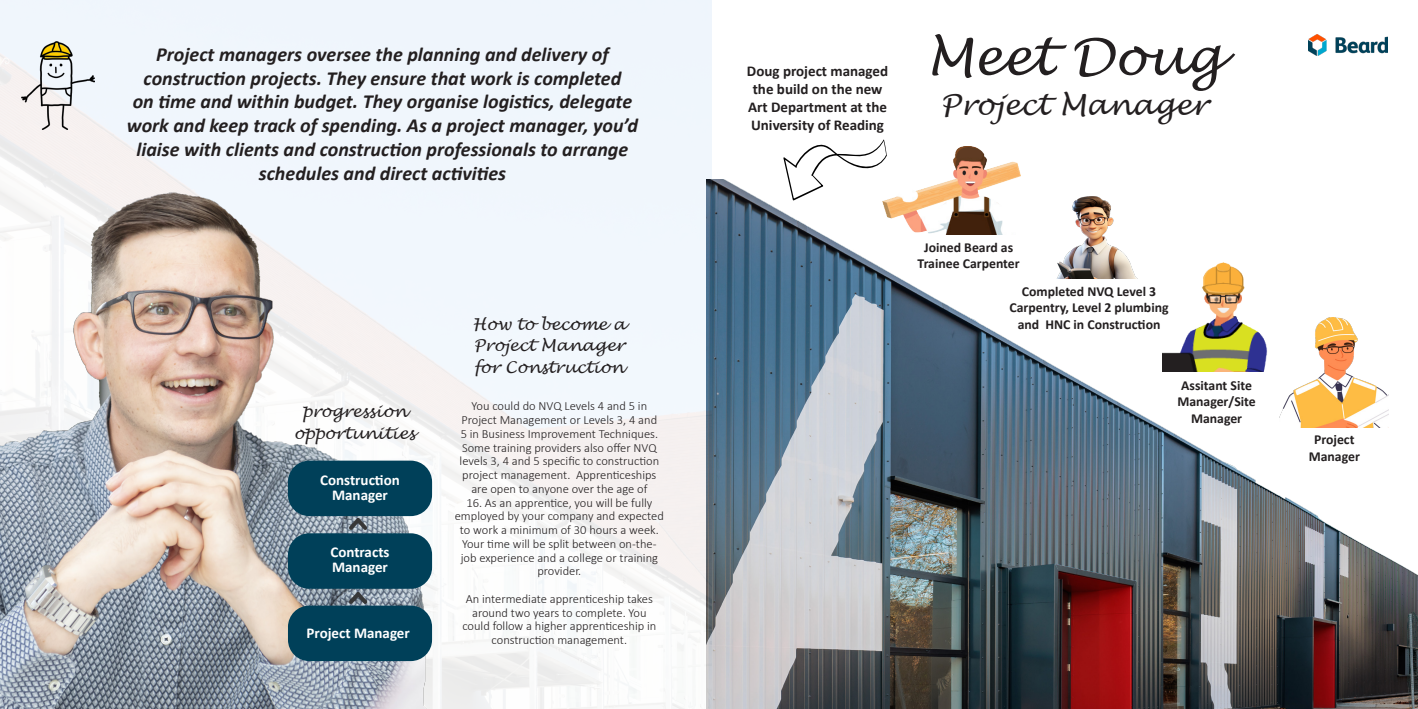
<style>
.page{position:relative;width:1418px;height:709px;background:#fff}
.page>*{position:absolute;margin:0;border:0;box-sizing:border-box;transform-origin:0 0}
.t1{font:italic 50px "Lucida Handwriting";color:#231f20}
.t2{font:italic 28.75px "Lucida Handwriting";color:#231f20}
.t3{font:italic 700 20px/23.8px "Calibri";color:#231f20;text-align:center}
.t4{font:italic 16.25px/21.2px "Lucida Handwriting";color:#231f20}
.t5{font:700 15px/18px "Calibri";color:#231f20;text-align:center}
.t6{font:700 15px/15px "Calibri";color:#fff;text-align:center}
.t7{font:700 13.75px/16.5px "Calibri";color:#231f20;text-align:center}
.t8{font:300 12.5px/13.8px "Calibri";color:#231f20;text-align:center}
</style>
<div class="page">
<img style="left:711px;top:179px;width:706px;height:530px">
<img style="left:0;top:0;width:711px;height:709px">
<img style="left:21px;top:41px;width:73px;height:89px">
<svg style="left:783px;top:139px;width:103px;height:61px"></svg>
<img style="left:0;top:191px;width:430px;height:518px">
<img style="left:882px;top:147px;width:138px;height:88px">
<div style="left:288px;top:460px;width:144px;height:56px;background:#004059;border-radius:21px"></div>
<div style="left:288px;top:533px;width:144px;height:55px;background:#004059;border-radius:21px"></div>
<div style="left:288px;top:605px;width:144px;height:56px;background:#004059;border-radius:21px"></div>
<img style="left:1052px;top:190px;width:109px;height:88px">
<img style="left:1161px;top:262px;width:110px;height:110px">
<img style="left:1279px;top:318px;width:109px;height:109px">
<img style="left:349px;top:519px;width:18px;height:10px">
<img style="left:349px;top:592px;width:18px;height:11px">
<img style="left:1308px;top:34px;width:79px;height:22px">
<p class="t3" style="left:127px;top:42px;width:513px">Project managers oversee the planning and delivery of construction projects. They ensure that work is completed<br>on time and within budget. They organise logistics, delegate work and keep track of spending. As a project manager, you’d liaise with clients and construction professionals to arrange schedules and direct activities</p>
<p class="t4" style="left:302px;top:401px;width:106px">progression</p>
<p class="t4" style="left:294px;top:423px;width:123px">opportunities</p>
<p class="t6" style="left:320px;top:473px;width:81px">Construction<br>Manager</p>
<p class="t6" style="left:330px;top:544px;width:60px">Contracts</p>
<p class="t6" style="left:332px;top:559px;width:57px">Manager</p>
<p class="t6" style="left:306px;top:625px;width:105px">Project Manager</p>
<p class="t4" style="left:472px;top:314px;width:155px">How to become a<br>Project Manager</p>
<p class="t4" style="left:474px;top:357px;width:151px">for Construction</p>
<p class="t8" style="left:459px;top:399px;width:201px">You could do NVQ Levels 4 and 5 in Project Management or Levels 3, 4 and 5 in Business Improvement Techniques.<br>Some training providers also offer NVQ levels 3, 4 and 5 specific to construction project management. Apprenticeships are open to anyone over the age of</p>
<p class="t8" style="left:455px;top:495px;width:211px">16. As an apprentice, you will be fully employed by your company and expected to work a minimum of 30 hours a week.<br>Your time will be split between on-the&shy;job experience and a college or training provider.</p>
<p class="t8" style="left:462px;top:591px;width:195px">An intermediate apprenticeship takes around two years to complete. You could follow a higher apprenticeship in construction management.</p>
<p class="t5" style="left:747px;top:62px;width:143px">Doug project managed the build on the new<br>Art Department at the<br>University of Reading</p>
<p class="t1" style="left:926px;top:27px;width:297px">Meet Doug</p>
<p class="t2" style="left:940px;top:87px;width:268px">Project Manager</p>
<p class="t7" style="left:924px;top:239px;width:91px">Joined Beard as</p>
<p class="t7" style="left:917px;top:255px;width:104px">Trainee Carpenter</p>
<p class="t7" style="left:1009px;top:283px;width:161px">Completed NVQ Level 3<br>Carpentry, Level 2 plumbing and HNC in Construction</p>
<p class="t7" style="left:1181px;top:377px;width:72px">Assitant Site</p>
<p class="t7" style="left:1177px;top:393px;width:80px">Manager/Site<br>Manager</p>
<p class="t7" style="left:1313px;top:431px;width:42px">Project</p>
<p class="t7" style="left:1308px;top:447px;width:53px">Manager</p>
</div>
